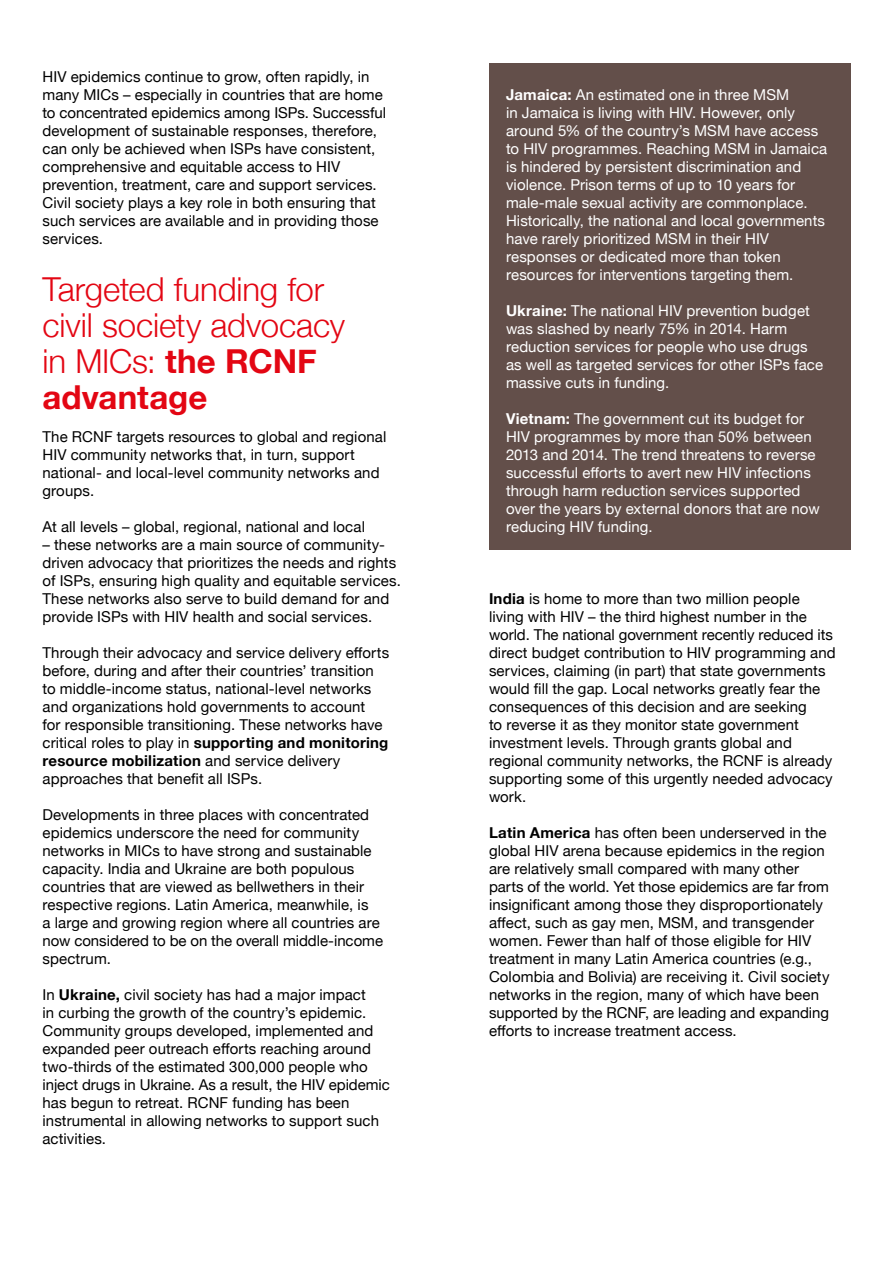
<style>
.page{position:relative;width:893px;height:1263px;background:#fff}
.page>*{position:absolute;margin:0;border:0;box-sizing:border-box;transform-origin:0 0}
.t1{font:300 33px/36px "Helvetica Neue";letter-spacing:-.005em;color:#e30613}
.t2{font:15px/18px "Helvetica Neue";letter-spacing:.005em;color:#000}
.t3{font:15px/18px "Helvetica Neue";letter-spacing:.005em;color:#fff}
.s1{font-weight:700}
</style>
<div class="page">
<div style="left:489px;top:64px;width:361px;height:486px;background:#634f4a"></div>
<p class="t2" style="left:43px;top:68px;width:345px">HIV epidemics continue to grow, often rapidly,  in many MICs – especially in countries that are home to concentrated epidemics among ISPs. Successful development of sustainable responses, therefore, can only be achieved when ISPs have consistent, comprehensive and equitable access to HIV prevention, treatment, care and support services.<br>Civil society plays a key role in both ensuring that such services are available and in providing those services.</p>
<h1 class="t1" style="left:43px;top:269px;width:304px">Targeted funding for civil society advocacy in MICs: <span class="s1">the RCNF advantage</span></h1>
<p class="t2" style="left:43px;top:428px;width:345px">The RCNF targets resources to global and regional HIV community networks that, in turn, support national- and local-level community networks and groups.</p>
<p class="t2" style="left:43px;top:518px;width:324px">At all levels – global, regional, national and local</p>
<p class="t2" style="left:43px;top:536px;width:360px">– these networks are a main source of community&shy;driven advocacy that prioritizes the needs and rights of ISPs, ensuring high quality and equitable services.<br>These networks also serve to build demand for and provide ISPs with HIV health and social services.</p>
<p class="t2" style="left:43px;top:644px;width:348px">Through their advocacy and service delivery efforts before, during and after their countries’ transition to middle-income status, national-level networks and organizations hold governments to account<br>for responsible transitioning. These networks have critical roles to play in <span class="s1">supporting and monitoring resource mobilization</span> and service delivery approaches that benefit all ISPs.</p>
<p class="t2" style="left:43px;top:806px;width:342px">Developments in three places with concentrated epidemics underscore the need for community networks in MICs to have strong and sustainable capacity. India and Ukraine are both populous countries that are viewed as bellwethers in their respective regions. Latin America, meanwhile, is<br>a large and growing region where all countries are now considered to be on the overall middle-income spectrum.</p>
<p class="t2" style="left:43px;top:986px;width:349px">In <span class="s1">Ukraine,</span> civil society has had a major impact<br>in curbing the growth of the country’s epidemic.<br>Community groups developed, implemented and expanded peer outreach efforts reaching around two-thirds of the estimated 300,000 people who inject drugs in Ukraine. As a result, the HIV epidemic has begun to retreat. RCNF funding has been instrumental in allowing networks to support such activities.</p>
<p class="t3" style="left:506px;top:86px;width:323px"><span class="s1">Jamaica:</span> An estimated one in three MSM<br>in Jamaica is living with HIV. However, only around 5% of the country’s MSM have access to HIV programmes. Reaching MSM in Jamaica is hindered by persistent discrimination and violence. Prison terms of  up to 10 years for male-male sexual activity are commonplace.<br>Historically, the national and local governments have rarely prioritized MSM in their HIV responses or dedicated more than token resources for interventions targeting them.</p>
<p class="t3" style="left:506px;top:302px;width:319px"><span class="s1">Ukraine:</span> The national HIV prevention budget was slashed by nearly 75% in 2014. Harm reduction services for people who use drugs as well as targeted services for other ISPs face massive cuts in funding.</p>
<p class="t3" style="left:506px;top:410px;width:315px"><span class="s1">Vietnam:</span> The government cut its budget for HIV programmes by more than 50% between 2013 and 2014. The trend threatens to reverse successful efforts to avert new HIV infections through harm reduction services supported over the years by external donors that are now reducing HIV funding.</p>
<p class="t2" style="left:489px;top:590px;width:348px"><span class="s1">India</span> is home to more than two million people living with HIV – the third highest number in the world. The national government recently reduced its direct budget contribution to HIV programming and services, claiming (in part) that state governments would fill the gap. Local networks greatly fear the consequences of this decision and are seeking<br>to reverse it as they monitor state government investment levels. Through grants global and regional community networks, the RCNF is already supporting some of this urgently needed advocacy work.</p>
<p class="t2" style="left:489px;top:824px;width:342px"><span class="s1">Latin America</span> has often been underserved in the global HIV arena because epidemics in the region are relatively small compared with many other parts of the world. Yet those epidemics are far from insignificant among those they disproportionately affect, such as gay men, MSM, and transgender women. Fewer than half of those eligible for HIV treatment in many Latin America countries (e.g., Colombia and Bolivia) are receiving it. Civil society networks in the region, many of which have been supported by the RCNF, are leading and expanding efforts to increase treatment access.</p>
</div>
